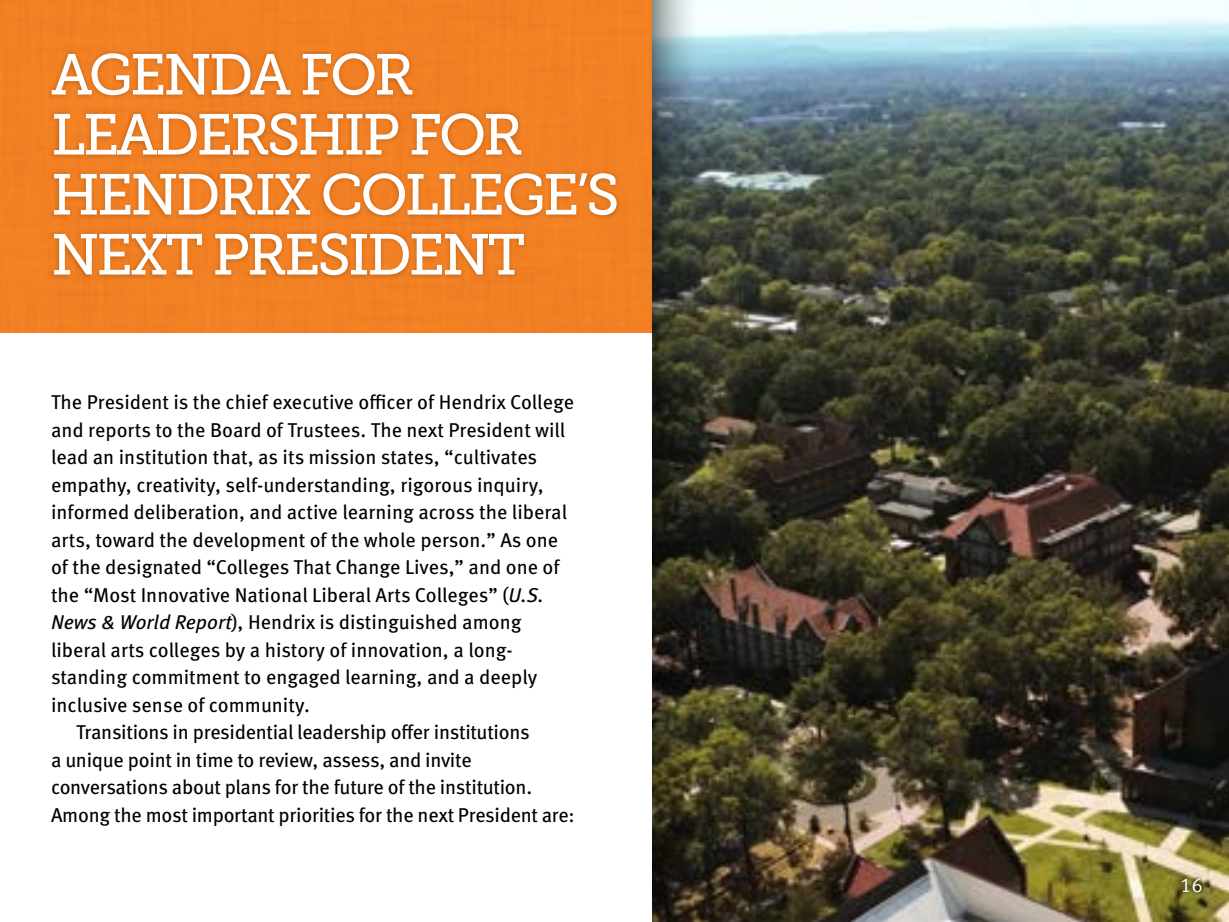
<style>
.page{position:relative;width:1229px;height:922px;background:#fff}
.page>*{position:absolute;margin:0;border:0;box-sizing:border-box;transform-origin:0 0}
.t1{font:57.5px/60px "Museo Slab 500";letter-spacing:-.05em;color:#fff}
.t2{font:20px "Meta OT";letter-spacing:-.005em;color:#000}
.t3{font:20px "Meta OT Norm";color:#fff}
.s1{font-style:italic}
</style>
<div class="page">
<div style="left:0;top:0;width:652px;height:332px;background:#f28024"></div>
<div style="left:48px;top:51px;width:573px;height:228px;background:#000;opacity:.2"></div>
<img style="left:703px;top:0;width:526px;height:922px">
<img style="left:652px;top:0;width:51px;height:922px">
<div style="left:1176px;top:874px;width:28px;height:20px;background:#000;opacity:.75"></div>
<h1 class="t1" style="left:51px;top:45px;width:570px">AGENDA FOR<br>LEADERSHIP FOR<br>HENDRIX COLLEGE’S<br>NEXT PRESIDENT</h1>
<p class="t2" style="left:51px;top:390px;width:524px">The President is the chief executive officer of Hendrix College</p>
<p class="t2" style="left:51px;top:418px;width:516px">and reports to the Board of Trustees. The next President will</p>
<p class="t2" style="left:51px;top:445px;width:488px">lead an institution that, as its mission states, “cultivates</p>
<p class="t2" style="left:51px;top:473px;width:494px">empathy, creativity, self-understanding, rigorous inquiry,</p>
<p class="t2" style="left:51px;top:500px;width:518px">informed deliberation, and active learning across the liberal</p>
<p class="t2" style="left:51px;top:528px;width:509px">arts, toward the development of the whole person.” As one</p>
<p class="t2" style="left:51px;top:555px;width:510px">of the designated “Colleges That Change Lives,” and one of</p>
<p class="t2" style="left:51px;top:583px;width:494px">the “Most Innovative National Liberal Arts Colleges” (<span class="s1">U.S.</span></p>
<p class="t2" style="left:51px;top:610px;width:472px"><span class="s1">News &amp; World Report</span>), Hendrix is distinguished among</p>
<p class="t2" style="left:51px;top:638px;width:463px">liberal arts colleges by a history of innovation, a long-</p>
<p class="t2" style="left:51px;top:665px;width:488px">standing commitment to engaged learning, and a deeply</p>
<p class="t2" style="left:51px;top:693px;width:260px">inclusive sense of community.</p>
<p class="t2" style="left:76px;top:720px;width:455px">Transitions in presidential leadership offer institutions</p>
<p class="t2" style="left:51px;top:748px;width:422px">a unique point in time to review, assess, and invite</p>
<p class="t2" style="left:51px;top:775px;width:483px">conversations about plans for the future of the institution.</p>
<p class="t2" style="left:51px;top:803px;width:525px">Among the most important priorities for the next President are:</p>
<p class="t3" style="left:1180px;top:873px;width:24px">16</p>
</div>
